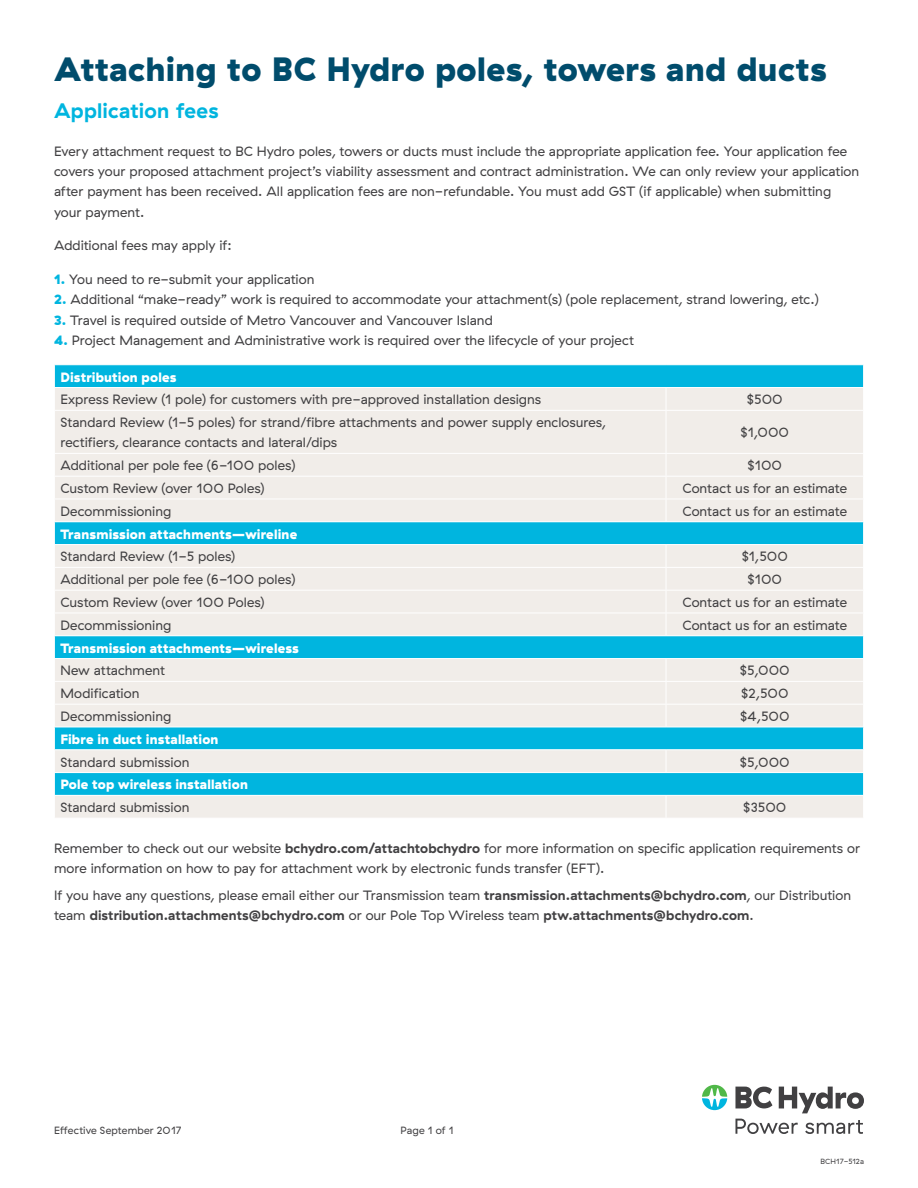
<style>
.page{position:relative;width:918px;height:1188px;background:#fff}
.page>*{position:absolute;margin:0;border:0;box-sizing:border-box;transform-origin:0 0}
.t1{font:900 33.75px "GT Haptik";letter-spacing:.015em;color:#004c6c}
.SUBHEAD{font:700 21px "GT Haptik";letter-spacing:.01em;color:#00b5df}
.t2{font:13.5px/20.2px "GT Haptik";letter-spacing:.005em;color:#414042}
.t3{font:900 13.5px "GT Haptik";letter-spacing:.01em;color:#fff}
.t4{font:10.5px "GT Haptik";letter-spacing:.015em;color:#414042}
.t5{font:7.5px "GT Haptik";letter-spacing:.015em;color:#414042}
.s1{font-weight:900;color:#00b5df}
.s2{font-weight:700}
</style>
<div class="page">
<svg style="left:702px;top:1085px;width:25px;height:25px"></svg>
<svg style="left:735px;top:1087px;width:37px;height:21px"></svg>
<svg style="left:779px;top:1087px;width:85px;height:26px"></svg>
<svg style="left:735px;top:1119px;width:63px;height:15px"></svg>
<svg style="left:805px;top:1120px;width:58px;height:14px"></svg>
<div style="left:55px;top:365px;width:808px;height:22px;background:#00b5df"></div>
<svg style="left:55px;top:388px;width:808px;height:430px;background:#bee1e7"></svg>
<svg style="left:54px;top:365px;width:1px;height:22px"></svg>
<svg style="left:666px;top:388px;width:1px;height:22px"></svg>
<svg style="left:863px;top:365px;width:1px;height:22px"></svg>
<hr style="left:54px;top:410px;width:612px;height:1px;background:#fff">
<hr style="left:666px;top:410px;width:198px;height:1px;background:#fff">
<hr style="left:666px;top:411px;width:1px;height:42px;background:#fff">
<hr style="left:54px;top:453px;width:612px;height:1px;background:#fff">
<hr style="left:666px;top:453px;width:198px;height:1px;background:#fff">
<hr style="left:54px;top:476px;width:612px;height:1px;background:#fff">
<hr style="left:666px;top:476px;width:198px;height:1px;background:#fff">
<hr style="left:54px;top:499px;width:612px;height:1px;background:#fff">
<hr style="left:666px;top:499px;width:198px;height:1px;background:#fff">
<svg style="left:666px;top:454px;width:1px;height:67px"></svg>
<hr style="left:54px;top:521px;width:612px;height:1px;background:#fff">
<hr style="left:666px;top:521px;width:198px;height:1px;background:#fff">
<hr style="left:54px;top:544px;width:612px;height:1px;background:#fff">
<hr style="left:666px;top:544px;width:198px;height:1px;background:#fff">
<hr style="left:54px;top:567px;width:612px;height:1px;background:#fff">
<hr style="left:666px;top:567px;width:198px;height:1px;background:#fff">
<hr style="left:54px;top:590px;width:612px;height:1px;background:#fff">
<hr style="left:666px;top:590px;width:198px;height:1px;background:#fff">
<hr style="left:54px;top:613px;width:612px;height:1px;background:#fff">
<hr style="left:666px;top:613px;width:198px;height:1px;background:#fff">
<svg style="left:666px;top:545px;width:1px;height:90px"></svg>
<hr style="left:54px;top:635px;width:612px;height:1px;background:#fff">
<hr style="left:666px;top:635px;width:198px;height:1px;background:#fff">
<hr style="left:54px;top:658px;width:612px;height:1px;background:#fff">
<hr style="left:666px;top:658px;width:198px;height:1px;background:#fff">
<hr style="left:54px;top:681px;width:612px;height:1px;background:#fff">
<hr style="left:666px;top:681px;width:198px;height:1px;background:#fff">
<hr style="left:54px;top:704px;width:612px;height:1px;background:#fff">
<hr style="left:666px;top:704px;width:198px;height:1px;background:#fff">
<svg style="left:666px;top:659px;width:1px;height:68px"></svg>
<hr style="left:54px;top:727px;width:612px;height:1px;background:#fff">
<hr style="left:666px;top:727px;width:198px;height:1px;background:#fff">
<hr style="left:54px;top:749px;width:612px;height:1px;background:#fff">
<hr style="left:666px;top:749px;width:198px;height:1px;background:#fff">
<svg style="left:666px;top:750px;width:1px;height:22px"></svg>
<svg style="left:666px;top:796px;width:1px;height:22px"></svg>
<svg style="left:54px;top:522px;width:1px;height:273px"></svg>
<hr style="left:54px;top:772px;width:612px;height:1px;background:#fff">
<hr style="left:666px;top:772px;width:198px;height:1px;background:#fff">
<svg style="left:863px;top:522px;width:1px;height:273px"></svg>
<hr style="left:54px;top:795px;width:612px;height:1px;background:#fff">
<hr style="left:666px;top:795px;width:198px;height:1px;background:#fff">
<p class="t1" style="left:54px;top:47px;width:774px">Attaching to BC Hydro poles, towers and ducts</p>
<p class="SUBHEAD" style="left:54px;top:98px;width:166px">Application fees</p>
<p class="t2" style="left:54px;top:141px;width:807px">Every attachment request to BC Hydro poles, towers or ducts must include the appropriate application fee. Your application fee covers your proposed attachment project’s viability assessment and contract administration. We can only review your application after payment has been received. All application fees are non-refundable. You must add GST (if applicable) when submitting your payment.</p>
<p class="t2" style="left:54px;top:236px;width:179px">Additional fees may apply if:</p>
<p class="t2" style="left:54px;top:269px;width:262px"><span class="s1">1.</span> You need to re-submit your application</p>
<p class="t2" style="left:54px;top:290px;width:766px"><span class="s1">2.</span> Additional “make-ready” work is required to accommodate your attachment(s) (pole replacement, strand lowering, etc.)</p>
<p class="t2" style="left:54px;top:310px;width:440px"><span class="s1">3.</span> Travel is required outside of Metro Vancouver and Vancouver Island</p>
<p class="t2" style="left:54px;top:330px;width:582px"><span class="s1">4.</span> Project Management and Administrative work is required over the lifecycle of your project</p>
<p class="t3" style="left:60px;top:368px;width:117px">Distribution poles</p>
<p class="t2" style="left:60px;top:390px;width:482px">Express Review (1 pole) for customers with pre-approved installation designs</p>
<p class="t2" style="left:747px;top:390px;width:37px">$500</p>
<p class="t2" style="left:60px;top:412px;width:547px">Standard Review (1-5 poles) for strand/fibre attachments and power supply enclosures, rectifiers, clearance contacts and lateral/dips</p>
<p class="t2" style="left:740px;top:423px;width:50px">$1,000</p>
<p class="t2" style="left:60px;top:456px;width:236px">Additional per pole fee (6-100 poles)</p>
<p class="t2" style="left:748px;top:456px;width:36px">$100</p>
<p class="t2" style="left:60px;top:478px;width:206px">Custom Review (over 100 Poles)</p>
<p class="t2" style="left:683px;top:478px;width:166px">Contact us for an estimate</p>
<p class="t2" style="left:60px;top:501px;width:113px">Decommissioning</p>
<p class="t2" style="left:683px;top:501px;width:166px">Contact us for an estimate</p>
<p class="t3" style="left:60px;top:525px;width:238px">Transmission attachments—wireline</p>
<p class="t2" style="left:60px;top:547px;width:176px">Standard Review (1-5 poles)</p>
<p class="t2" style="left:742px;top:547px;width:48px">$1,500</p>
<p class="t2" style="left:60px;top:570px;width:236px">Additional per pole fee (6-100 poles)</p>
<p class="t2" style="left:748px;top:570px;width:36px">$100</p>
<p class="t2" style="left:60px;top:592px;width:206px">Custom Review (over 100 Poles)</p>
<p class="t2" style="left:683px;top:592px;width:166px">Contact us for an estimate</p>
<p class="t2" style="left:60px;top:615px;width:113px">Decommissioning</p>
<p class="t2" style="left:683px;top:615px;width:166px">Contact us for an estimate</p>
<p class="t3" style="left:60px;top:639px;width:240px">Transmission attachments—wireless</p>
<p class="t2" style="left:60px;top:661px;width:106px">New attachment</p>
<p class="t2" style="left:740px;top:661px;width:51px">$5,000</p>
<p class="t2" style="left:60px;top:684px;width:81px">Modification</p>
<p class="t2" style="left:741px;top:684px;width:49px">$2,500</p>
<p class="t2" style="left:60px;top:706px;width:113px">Decommissioning</p>
<p class="t2" style="left:740px;top:706px;width:51px">$4,500</p>
<p class="t3" style="left:60px;top:730px;width:160px">Fibre in duct installation</p>
<p class="t2" style="left:60px;top:752px;width:131px">Standard submission</p>
<p class="t2" style="left:740px;top:752px;width:51px">$5,000</p>
<p class="t3" style="left:60px;top:776px;width:189px">Pole top wireless installation</p>
<p class="t2" style="left:60px;top:798px;width:131px">Standard submission</p>
<p class="t2" style="left:743px;top:798px;width:45px">$3500</p>
<p class="t2" style="left:54px;top:838px;width:808px">Remember to check out our website <span class="s2">bchydro.com/attachtobchydro</span> for more information on specific application requirements or more information on how to pay for attachment work by electronic funds transfer (EFT).</p>
<p class="t2" style="left:54px;top:886px;width:799px">If you have any questions, please email either our Transmission team <span class="s2">transmission.attachments@bchydro.com</span>, our Distribution team <span class="s2">distribution.attachments@bchydro.com</span> or our Pole Top Wireless team <span class="s2">ptw.attachments@bchydro.com</span>.</p>
<p class="t4" style="left:54px;top:1124px;width:129px">Effective September 2017</p>
<p class="t4" style="left:400px;top:1124px;width:55px">Page 1 of 1</p>
<p class="t5" style="left:820px;top:1157px;width:45px">BCH17-512a</p>
</div>
